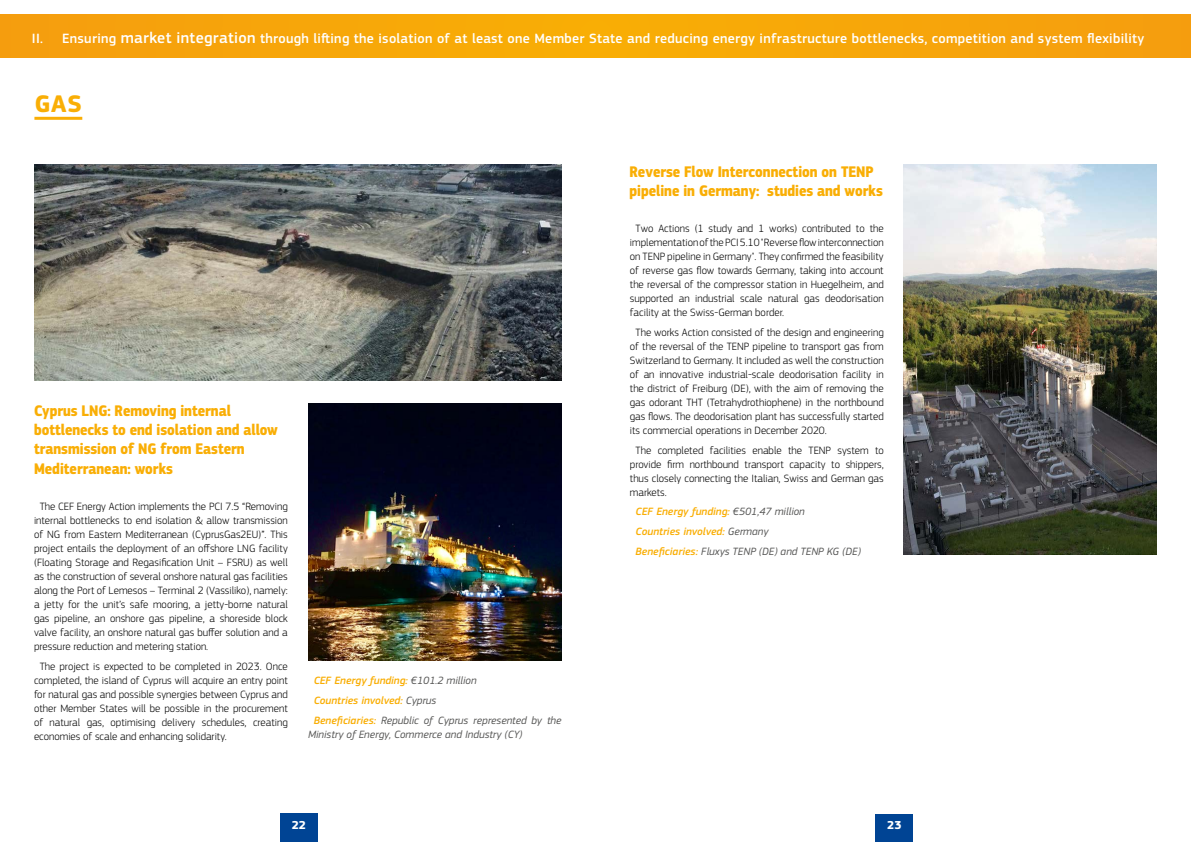
<style>
.page{position:relative;width:1191px;height:842px;background:#fff}
.page>*{position:absolute;margin:0;border:0;box-sizing:border-box;transform-origin:0 0}
.Titles-green{font:700 25px "EC Square Sans Pro";color:#f9ae05}
.t1{font:700 16px/19.2px "EC Square Sans Cond Pro";color:#f9ae05}
.t2{font:500 14px "EC Square Sans Pro";letter-spacing:.02em;color:#fff}
.t3{font:700 12px "EC Square Sans Pro";color:#fff}
.t4{font:300 11px/14px "EC Square Sans Pro";color:#000;text-align:justify}
.t5{font:italic 11px/14px "EC Square Sans Pro";color:#575756}
.t6{font:italic 500 11px "EC Square Sans Pro";color:#f9ae05}
.s1{font-size:16px}
.s2{font-weight:400;color:#575756}
.s3{font-weight:500;color:#f9ae05}
</style>
<div class="page">
<hr style="left:34px;top:117px;width:48px;height:3px;background:#f9ae05">
<div style="left:0;top:15px;width:1191px;height:42px;background:#f7a60a"></div>
<img style="left:34px;top:165px;width:527px;height:216px">
<img style="left:308px;top:404px;width:254px;height:256px">
<img style="left:903px;top:165px;width:253px;height:390px">
<div style="left:875px;top:814px;width:38px;height:28px;background:#004494"></div>
<div style="left:280px;top:814px;width:37px;height:28px;background:#004494"></div>
<p class="t2" style="left:32px;top:30px;width:1114px">II. Ensuring <span class="s1">market integration</span> through lifting the isolation of at least one Member State and reducing energy infrastructure bottlenecks, competition and system flexibility</p>
<p class="Titles-green" style="left:34px;top:89px;width:49px">GAS</p>
<p class="t1" style="left:34px;top:401px;width:245px">Cyprus LNG: Removing internal bottlenecks to end isolation and allow transmission of NG from Eastern<br>Mediterranean: works</p>
<p class="t4" style="left:34px;top:499px;width:255px;text-indent:6px">The CEF Energy Action implements the PCI 7.5 “Removing internal bottlenecks to end isolation &amp; allow transmission of NG from Eastern Mediterranean (CyprusGas2EU)”. This project entails the deployment of an offshore LNG facility (Floating Storage and Regasification Unit – FSRU) as well as the construction of several onshore natural gas facilities along the Port of Lemesos – Terminal 2 (Vassiliko), namely: a jetty for the unit’s safe mooring, a jetty-borne natural gas pipeline, an onshore gas pipeline, a shoreside block valve facility, an onshore natural gas buffer solution and a pressure reduction and metering station.</p>
<p class="t4" style="left:34px;top:659px;width:255px;text-indent:6px">The project is expected to be completed in 2023. Once completed, the island of Cyprus will acquire an entry point for natural gas and possible synergies between Cyprus and other Member States will be possible in the procurement of natural gas, optimising delivery schedules, creating economies of scale and enhancing solidarity.</p>
<p class="t6" style="left:314px;top:674px;width:164px">CEF Energy funding: <span class="s2">€101.2 million</span></p>
<p class="t6" style="left:314px;top:694px;width:124px">Countries involved: <span class="s2">Cyprus</span></p>
<p class="t5" style="left:308px;top:713px;width:255px;text-indent:6px"><span class="s3">Beneficiaries:</span> Republic of Cyprus represented by the<br>Ministry of Energy, Commerce and Industry (CY)</p>
<p class="t1" style="left:629px;top:162px;width:255px">Reverse Flow Interconnection on TENP pipeline in Germany: studies and works</p>
<p class="t4" style="left:630px;top:222px;width:255px;text-indent:6px">Two Actions (1 study and 1 works) contributed to the implementation of the PCI 5.10 "Reverse flow interconnection on TENP pipeline in Germany". They confirmed the feasibility of reverse gas flow towards Germany, taking into account the reversal of the compressor station in Huegelheim, and supported an industrial scale natural gas deodorisation facility at the Swiss-German border.</p>
<p class="t4" style="left:630px;top:325px;width:255px;text-indent:6px">The works Action consisted of the design and engineering of the reversal of the TENP pipeline to transport gas from Switzerland to Germany. It included as well the construction of an innovative industrial-scale deodorisation facility in the district of Freiburg (DE), with the aim of removing the gas odorant THT (Tetrahydrothiophene) in the northbound gas flows. The deodorisation plant has successfully started its commercial operations in December 2020.</p>
<p class="t4" style="left:630px;top:443px;width:255px;text-indent:6px">The completed facilities enable the TENP system to provide firm northbound transport capacity to shippers, thus closely connecting the Italian, Swiss and German gas markets.</p>
<p class="t6" style="left:635px;top:505px;width:171px">CEF Energy funding: <span class="s2">€501,47 million</span></p>
<p class="t6" style="left:635px;top:525px;width:134px">Countries involved: <span class="s2">Germany</span></p>
<p class="t5" style="left:635px;top:544px;width:227px"><span class="s3">Beneficiaries:</span> Fluxys TENP (DE) and TENP KG (DE)</p>
<p class="t3" style="left:292px;top:817px;width:16px">22</p>
<p class="t3" style="left:887px;top:817px;width:16px">23</p>
</div>
